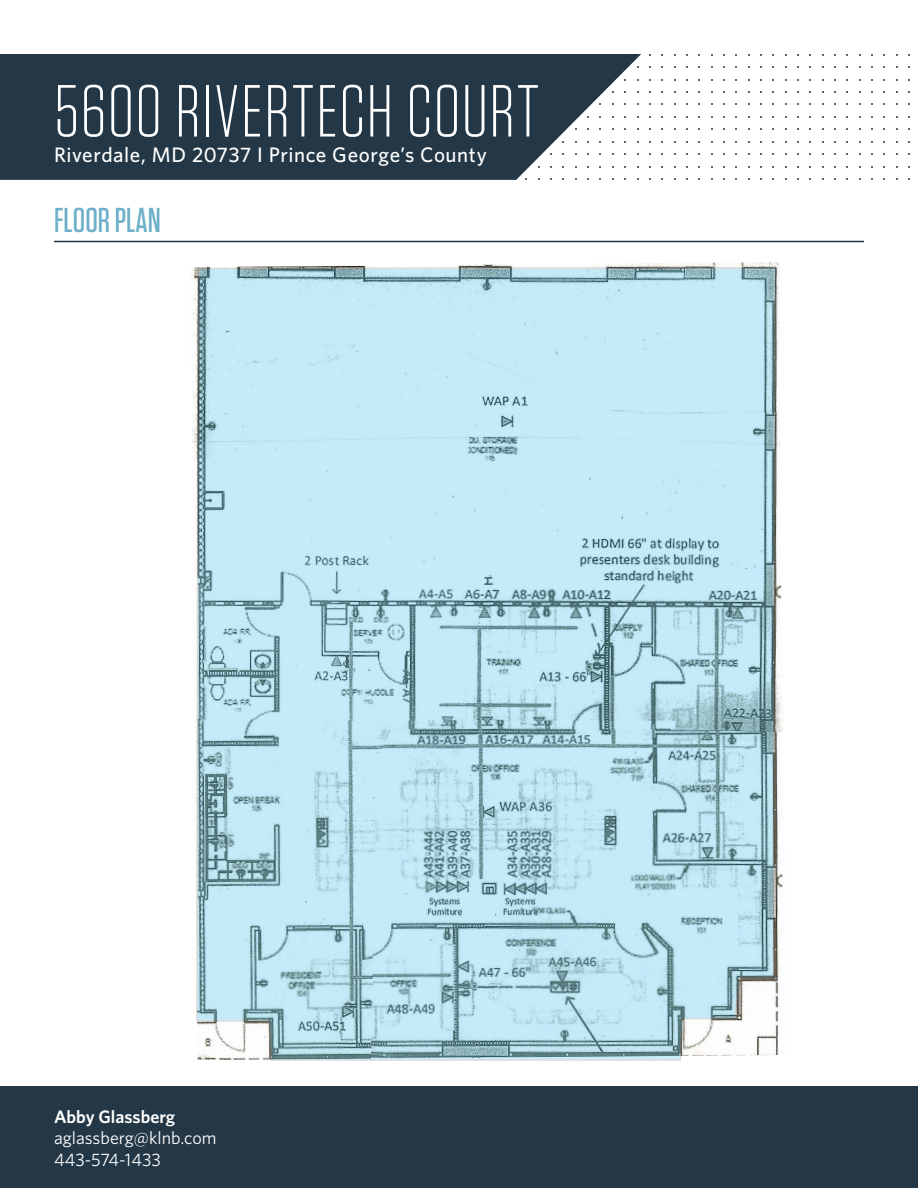
<style>
.page{position:relative;width:918px;height:1188px;background:#fff}
.page>*{position:absolute;margin:0;border:0;box-sizing:border-box;transform-origin:0 0}
.t1{font:300 73.5px "Tungsten";letter-spacing:.02em;color:#fff}
.t2{font:500 34.5px "Tungsten";color:#6db0c8}
.t3{font:500 21px "Whitney";letter-spacing:.025em;color:#fff}
.t4{font:18px/21.6px "Whitney";color:#fff}
.t5{font:600 18px "Whitney";color:#fff}
</style>
<div class="page">
<div style="left:0;top:1086px;width:918px;height:102px;background:#233746"></div>
<svg style="left:0;top:54px;width:641px;height:126px;background:#354755"></svg>
<hr style="left:54px;top:241px;width:810px;height:1px;background:#233746">
<svg style="left:195px;top:266px;width:582px;height:795px;background:#b5dae6"></svg>
<h1 class="t1" style="left:54px;top:74px;width:486px">5600 RIVERTECH COURT</h1>
<p class="t3" style="left:54px;top:141px;width:434px">Riverdale, MD 20737 I Prince George’s County</p>
<h2 class="t2" style="left:54px;top:202px;width:108px">FLOOR PLAN</h2>
<p class="t5" style="left:54px;top:1104px;width:123px">Abby Glassberg</p>
<p class="t4" style="left:54px;top:1127px;width:164px">aglassberg@klnb.com<br>443-574-1433</p>
</div>
